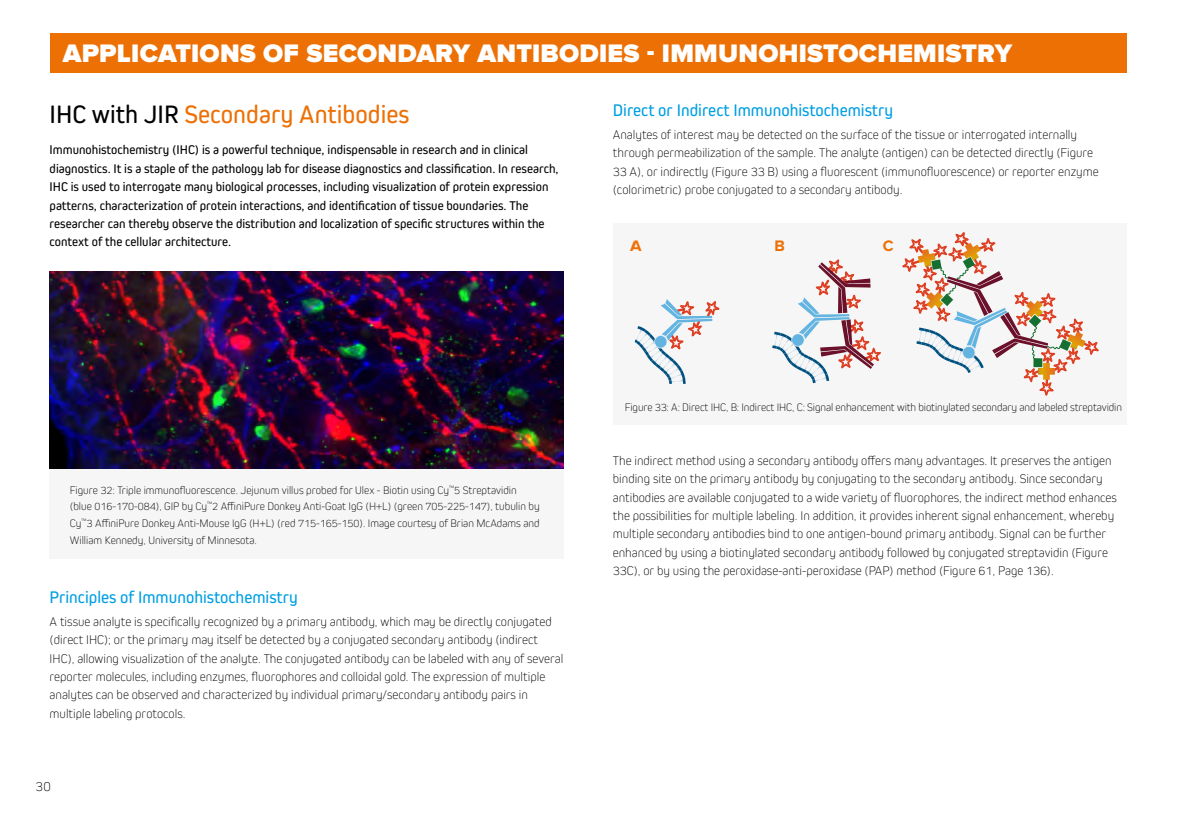
<style>
.page{position:relative;width:1191px;height:819px;background:#fff}
.page>*{position:absolute;margin:0;border:0;box-sizing:border-box;transform-origin:0 0}
.t1{font:900 26.25px "Proxima Nova";letter-spacing:.01em;color:#fff}
.t2{font:26.25px "Kiro";color:#ed7004}
.t3{font:17.5px "Kiro";color:#009fe3}
.t4{font:700 15.75px "Proxima Nova";color:#ed7004}
.t5{font:200 14px "Kiro";color:#000}
.t6{font:200 13.12px/18.4px "Kiro";color:#000}
.t7{font:13.12px/18.4px "Kiro";color:#000}
.t8{font:200 11.38px/16.6px "Kiro";color:#000}
.s1{color:#000}
</style>
<div class="page">
<div style="left:49px;top:272px;width:514px;height:286px;background:#f6f6f6"></div>
<img style="left:49px;top:272px;width:514px;height:196px">
<div style="left:50px;top:33px;width:1076px;height:40px;background:#ed7004"></div>
<div style="left:613px;top:224px;width:513px;height:201px;background:#f6f6f6"></div>
<svg style="left:634px;top:299px;width:86px;height:85px"></svg>
<svg style="left:772px;top:259px;width:109px;height:124px"></svg>
<svg style="left:902px;top:232px;width:197px;height:164px"></svg>
<h1 class="t1" style="left:63px;top:41px;width:951px">APPLICATIONS OF SECONDARY ANTIBODIES - IMMUNOHISTOCHEMISTRY</h1>
<h1 class="t2" style="left:50px;top:99px;width:361px"><span class="s1">IHC with JIR</span> Secondary Antibodies</h1>
<p class="t7" style="left:50px;top:140px;width:510px">Immunohistochemistry (IHC) is a powerful technique, indispensable in research and in clinical diagnostics. It is a staple of the pathology lab for disease diagnostics and classification. In research, IHC is used to interrogate many biological processes, including visualization of protein expression patterns, characterization of protein interactions, and identification of tissue boundaries. The researcher can thereby observe the distribution and localization of specific structures within the context of the cellular architecture.</p>
<h2 class="t3" style="left:613px;top:100px;width:282px">Direct or Indirect Immunohistochemistry</h2>
<p class="t6" style="left:613px;top:125px;width:487px">Analytes of interest may be detected on the surface of the tissue or interrogated internally through permeabilization of the sample. The analyte (antigen) can be detected directly (Figure 33 A), or indirectly (Figure 33 B) using a fluorescent (immunofluorescence) or reporter enzyme (colorimetric) probe conjugated to a secondary antibody.</p>
<p class="t4" style="left:630px;top:238px;width:12px">A</p>
<p class="t4" style="left:774px;top:238px;width:12px">B</p>
<p class="t4" style="left:883px;top:238px;width:12px">C</p>
<p class="t8" style="left:70px;top:481px;width:471px">Figure 32: Triple immunofluorescence. Jejunum villus probed for Ulex - Biotin using Cy<sup>™</sup>5 Streptavidin (blue 016-170-084), GIP by Cy<sup>™</sup>2 AffiniPure Donkey Anti-Goat IgG (H+L) (green 705-225-147), tubulin by Cy<sup>™</sup>3 AffiniPure Donkey Anti-Mouse IgG (H+L) (red 715-165-150). Image courtesy of Brian McAdams and William Kennedy, University of Minnesota.</p>
<h2 class="t3" style="left:50px;top:587px;width:250px">Principles of Immunohistochemistry</h2>
<p class="t6" style="left:50px;top:611px;width:515px">A tissue analyte is specifically recognized by a primary antibody, which may be directly conjugated (direct IHC); or the primary may itself be detected by a conjugated secondary antibody (indirect IHC), allowing visualization of the analyte. The conjugated antibody can be labeled with any of several reporter molecules, including enzymes, fluorophores and colloidal gold. The expression of multiple analytes can be observed and characterized by individual primary/secondary antibody pairs in multiple labeling protocols.</p>
<p class="t5" style="left:35px;top:777px;width:17px">30</p>
<p class="t8" style="left:625px;top:398px;width:498px">Figure 33: A: Direct IHC, B: Indirect IHC, C: Signal enhancement with biotinylated secondary and labeled streptavidin</p>
<p class="t6" style="left:613px;top:450px;width:505px">The indirect method using a secondary antibody offers many advantages. It preserves the antigen binding site on the primary antibody by conjugating to the secondary antibody. Since secondary antibodies are available conjugated to a wide variety of fluorophores, the indirect method enhances the possibilities for multiple labeling. In addition, it provides inherent signal enhancement, whereby multiple secondary antibodies bind to one antigen-bound primary antibody. Signal can be further enhanced by using a biotinylated secondary antibody followed by conjugated streptavidin (Figure 33C), or by using the peroxidase-anti-peroxidase (PAP) method (Figure 61, Page 136).</p>
</div>
